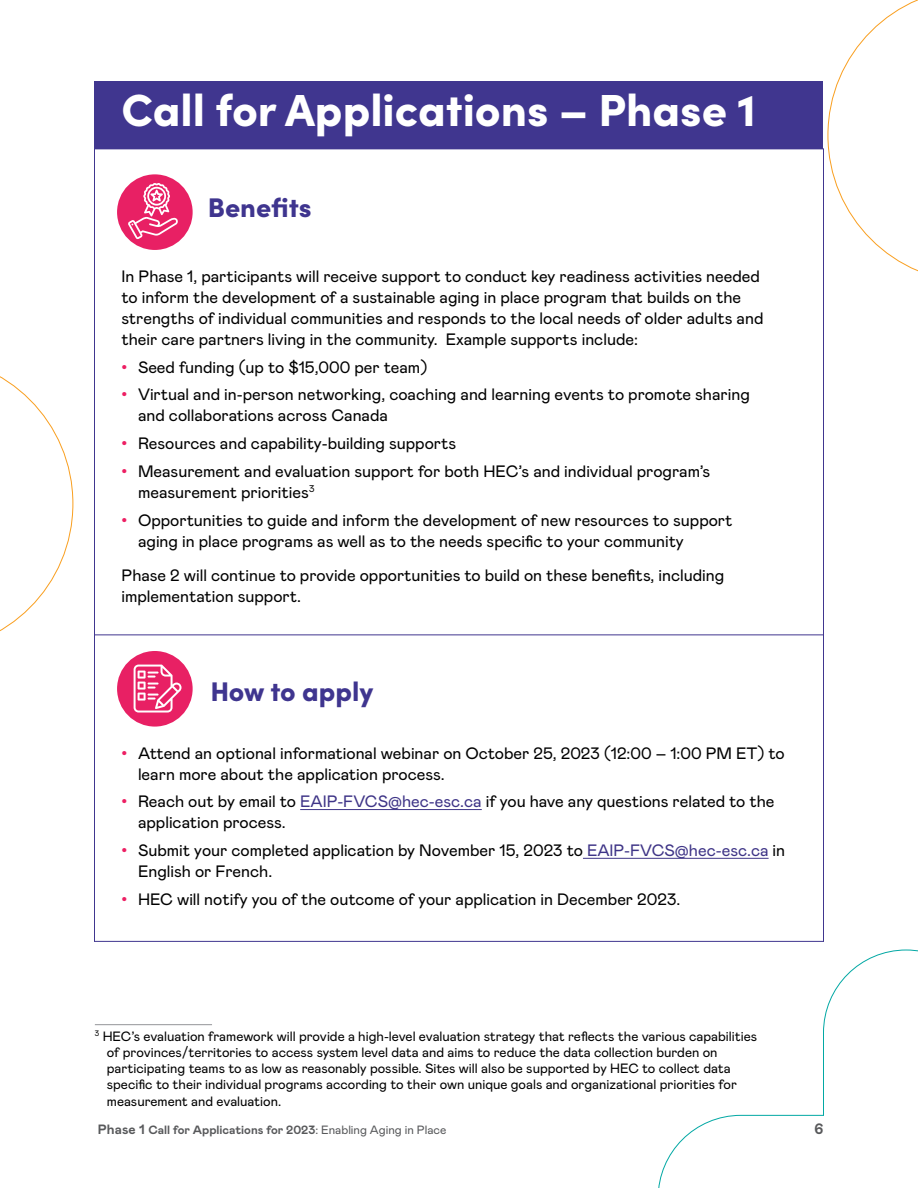
<style>
.page{position:relative;width:918px;height:1188px;background:#fff}
.page>*{position:absolute;margin:0;border:0;box-sizing:border-box;transform-origin:0 0}
.H1_copy{font:900 45px "Sofia Pro";color:#fff}
.H2_Not_in_TOC_Purple{font:900 27px "Sofia Pro";color:#3f358f}
.Body_Before_Bullets{font:16.5px/21px "Mabry Pro";color:#000}
.Body_Regular_11_14_Black{font:16.5px/21px "Mabry Pro";color:#000}
.t1{font:700 15px "Mabry Pro";color:#58595b}
.Footnotes{font:13.5px/16.2px "Mabry Pro";color:#000}
.t2{font:700 12px "Mabry Pro";color:#58595b}
.s1{font-family:"Arial";color:#ed1f63}
.s2{color:#3f3587}
.s3{font-size:13.5px}
.s4{font-weight:400}
</style>
<div class="page">
<svg style="left:0;top:376px;width:73px;height:255px"></svg>
<svg style="left:658px;top:949px;width:260px;height:239px"></svg>
<svg style="left:828px;top:0;width:90px;height:272px"></svg>
<div style="left:94px;top:81px;width:730px;height:67px;background:#40368f"></div>
<hr style="left:94px;top:634px;width:730px;height:1px;background:#40368f">
<div style="left:117px;top:174px;width:76px;height:76px;background:#e82064;border-radius:50%"></div>
<svg style="left:128px;top:183px;width:50px;height:56px"></svg>
<hr style="left:300px;top:809px;width:182px;height:1px;background:#3f3587">
<hr style="left:583px;top:858px;width:186px;height:1px;background:#3f3587">
<div style="left:117px;top:651px;width:76px;height:76px;background:#e82064;border-radius:50%"></div>
<svg style="left:134px;top:665px;width:48px;height:48px"></svg>
<hr style="left:95px;top:1024px;width:117px;height:1px;background:#939598">
<h1 class="H1_copy" style="left:122px;top:75px;width:636px">Call for Applications – Phase 1</h1>
<p class="H2_Not_in_TOC_Purple" style="left:208px;top:187px;width:105px">Benefits</p>
<p class="Body_Before_Bullets" style="left:122px;top:265px;width:643px">In Phase 1, participants will receive support to conduct key readiness activities needed to inform the development of a sustainable aging in place program that builds on the strengths of individual communities and responds to the local needs of older adults and their care partners living in the community. Example supports include:</p>
<p class="Body_Before_Bullets" style="left:122px;top:356px;width:307px"><span class="s1">•</span> Seed funding (up to $15,000 per team)</p>
<p class="Body_Before_Bullets" style="left:138px;top:383px;width:613px;text-indent:-16px"><span class="s1">•</span> Virtual and in-person networking, coaching and learning events to promote sharing and collaborations across Canada</p>
<p class="Body_Before_Bullets" style="left:122px;top:432px;width:336px"><span class="s1">•</span> Resources and capability-building supports</p>
<p class="Body_Before_Bullets" style="left:138px;top:460px;width:574px;text-indent:-16px"><span class="s1">•</span> Measurement and evaluation support for both HEC’s and individual program’s measurement priorities<sup>3</sup></p>
<p class="Body_Before_Bullets" style="left:138px;top:509px;width:596px;text-indent:-16px"><span class="s1">•</span> Opportunities to guide and inform the development of new resources to support aging in place programs as well as to the needs specific to your community</p>
<p class="Body_Regular_11_14_Black" style="left:122px;top:564px;width:604px">Phase 2 will continue to provide opportunities to build on these benefits, including implementation support.</p>
<p class="H2_Not_in_TOC_Purple" style="left:210px;top:670px;width:164px">How to apply</p>
<p class="Body_Before_Bullets" style="left:138px;top:741px;width:648px;text-indent:-16px"><span class="s1">•</span> Attend an optional informational webinar on October 25, 2023 (12:00 – 1:00 PM ET) to learn more about the application process.</p>
<p class="Body_Before_Bullets" style="left:122px;top:790px;width:655px"><span class="s1">•</span> Reach out by email to <span class="s2">EAIP-FVCS@hec-esc.ca</span> if you have any questions related to the</p>
<p class="Body_Before_Bullets" style="left:138px;top:811px;width:149px">application process.</p>
<p class="Body_Before_Bullets" style="left:138px;top:839px;width:649px;text-indent:-16px"><span class="s1">•</span> Submit your completed application by November 15, 2023 to <span class="s2">EAIP-FVCS@hec-esc.ca</span> in<br>English or French.</p>
<p class="Body_Before_Bullets" style="left:122px;top:888px;width:560px"><span class="s1">•</span> HEC will notify you of the outcome of your application in December 2023.</p>
<p class="Footnotes" style="left:107px;top:1027px;width:652px;text-indent:-12px"><sup>3</sup> HEC’s evaluation framework will provide a high-level evaluation strategy that reflects the various capabilities of provinces/territories to access system level data and aims to reduce the data collection burden on participating teams to as low as reasonably possible. Sites will also be supported by HEC to collect data specific to their individual programs according to their own unique goals and organizational priorities for measurement and evaluation.</p>
<p class="t2" style="left:98px;top:1121px;width:350px"><span class="s3">Phase 1</span> Call for Applications for 2023<span class="s4">: Enabling Aging in Place</span></p>
<p class="t1" style="left:814px;top:1118px;width:11px">6</p>
</div>
